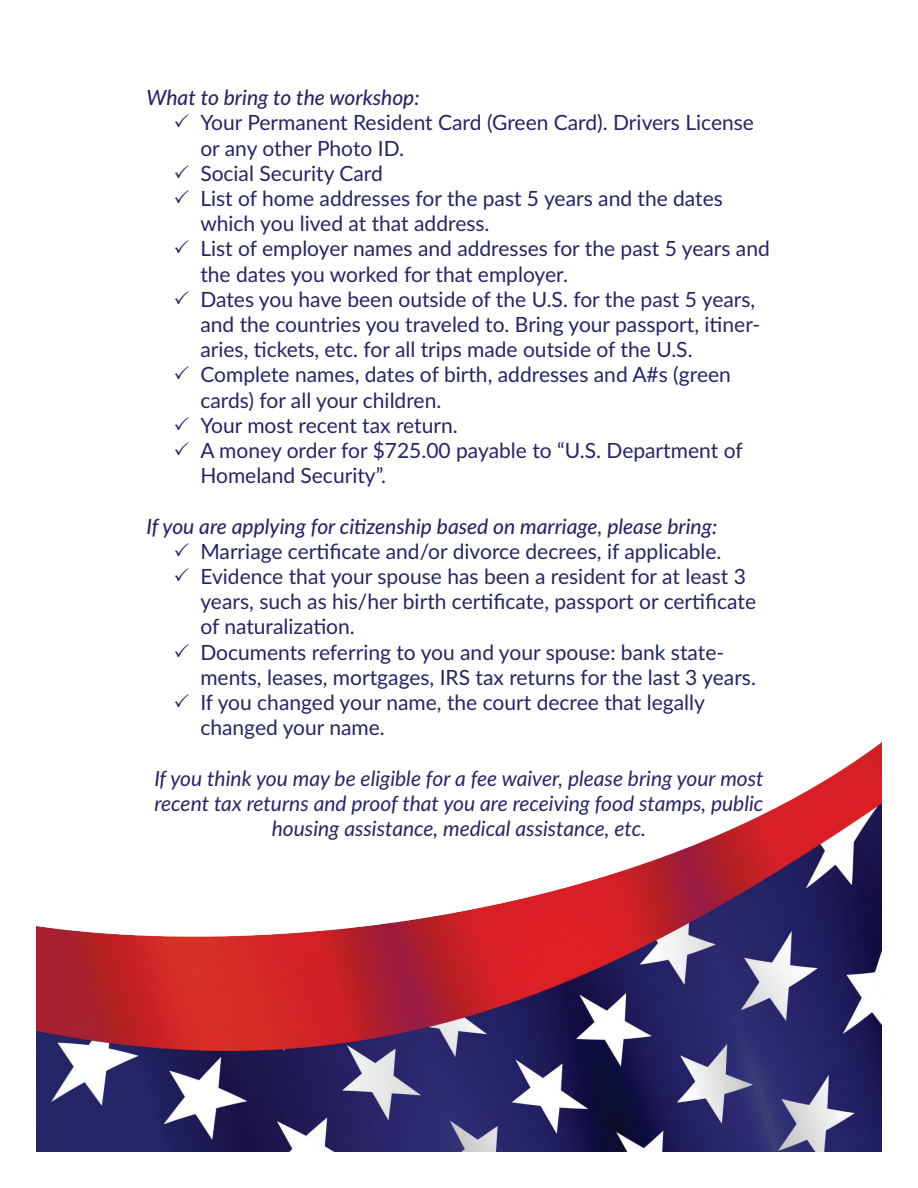
<style>
.page{position:relative;width:918px;height:1188px;background:#fff}
.page>*{position:absolute;margin:0;border:0;box-sizing:border-box;transform-origin:0 0}
.t1{font:21px/25.2px "Lato";color:#232666}
.t2{font:italic 21px/25.2px "Lato";color:#232666;text-align:center}
.t3{font:italic 500 21px "Lato";color:#232666}
</style>
<div class="page">
<img style="left:36px;top:742px;width:846px;height:410px">
<p class="t3" style="left:146px;top:82px;width:275px">What to bring to the workshop:</p>
<p class="t1" style="left:200px;top:109px;width:555px">Your Permanent Resident Card (Green Card). Drivers License or any other Photo ID.</p>
<p class="t1" style="left:200px;top:160px;width:184px">Social Security Card</p>
<p class="t1" style="left:200px;top:185px;width:524px">List of home addresses for the past 5 years and the dates which you lived at that address.</p>
<p class="t1" style="left:200px;top:235px;width:571px">List of employer names and addresses for the past 5 years and the dates you worked for that employer.</p>
<p class="t1" style="left:200px;top:286px;width:562px">Dates you have been outside of the U.S. for the past 5 years, and the countries you traveled to. Bring your passport, itiner&shy;aries, tickets, etc. for all trips made outside of the U.S.</p>
<p class="t1" style="left:200px;top:361px;width:532px">Complete names, dates of birth, addresses and A#s (green cards) for all your children.</p>
<p class="t1" style="left:200px;top:412px;width:259px">Your most recent tax return.</p>
<p class="t1" style="left:200px;top:437px;width:544px">A money order for $725.00 payable to “U.S. Department of<br>Homeland Security”.</p>
<p class="t3" style="left:146px;top:511px;width:572px">If you are applying for citizenship based on marriage, please bring:</p>
<p class="t1" style="left:200px;top:538px;width:523px">Marriage certificate and/or divorce decrees, if applicable.</p>
<p class="t1" style="left:200px;top:563px;width:557px">Evidence that your spouse has been a resident for at least 3 years, such as his/her birth certificate, passport or certificate of naturalization.</p>
<p class="t1" style="left:200px;top:638px;width:557px">Documents referring to you and your spouse: bank state&shy;ments, leases, mortgages, IRS tax returns for the last 3 years.</p>
<p class="t1" style="left:200px;top:689px;width:506px">If you changed your name, the court decree that legally changed your name.</p>
<p class="t2" style="left:154px;top:764px;width:611px">If you think you may be eligible for a fee waiver, please bring your most recent tax returns and proof that you are receiving food stamps, public housing assistance, medical assistance, etc.</p>
</div>
